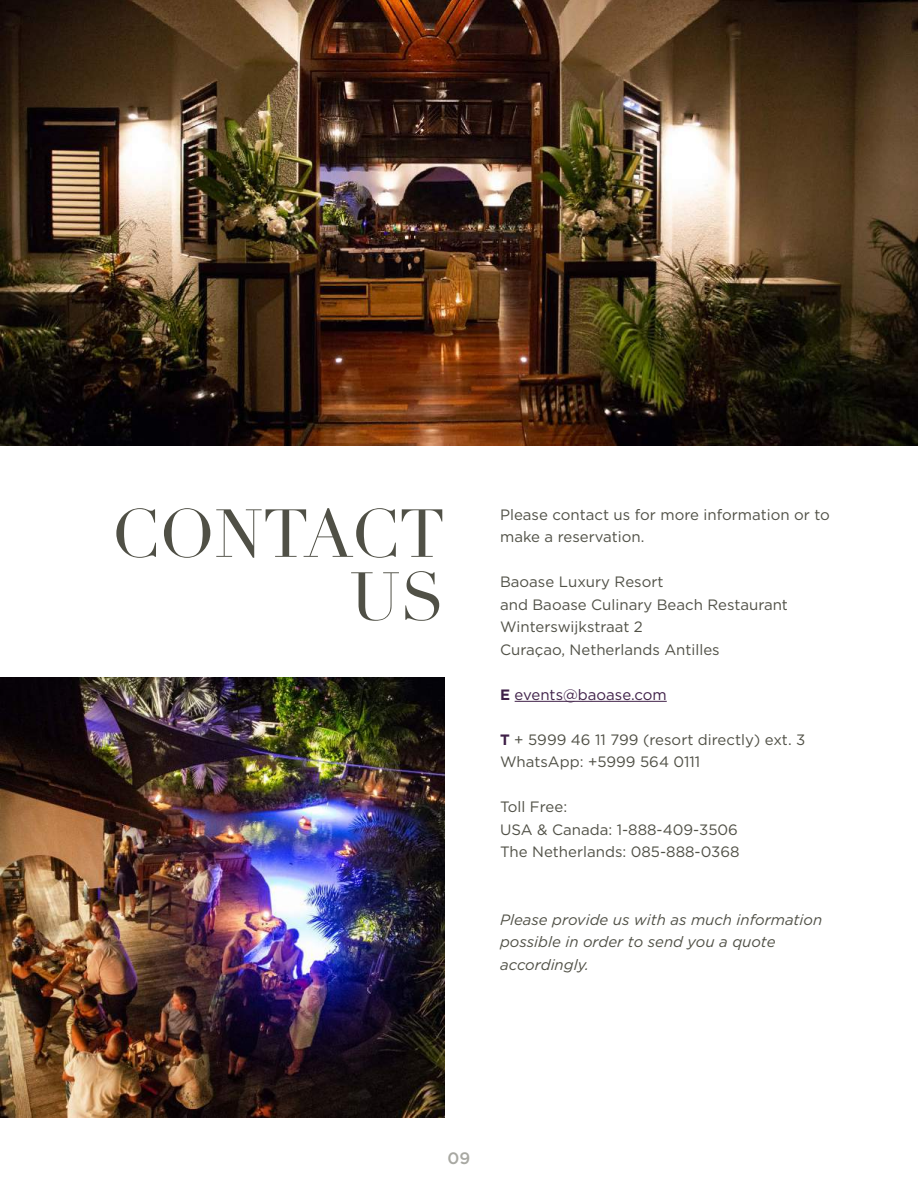
<style>
.page{position:relative;width:918px;height:1188px;background:#fff}
.page>*{position:absolute;margin:0;border:0;box-sizing:border-box;transform-origin:0 0}
.t1{font:66.75px/63px "Didot";color:#505046;text-align:right}
.t2{font:500 16.5px "Gotham";color:#a8a8a2}
.t3{font:15px/22.5px "Gotham";color:#505046}
.t4{font:italic 15px/22.5px "Gotham";color:#505046}
.t5{font:15px "Gotham";color:#3f2048}
.s1{font-weight:700}
.s2{font-weight:700;color:#3f2048}
</style>
<div class="page">
<img style="left:0;top:0;width:918px;height:445px">
<hr style="left:515px;top:701px;width:152px;height:1px;background:#3f2048">
<img style="left:0;top:678px;width:445px;height:439px">
<h1 class="t1" style="left:111px;top:504px;width:335px">CONTACT<br>US</h1>
<p class="t3" style="left:500px;top:503px;width:331px">Please contact us for more information or to make a reservation.</p>
<p class="t3" style="left:500px;top:570px;width:289px">Baoase Luxury Resort<br>and Baoase Culinary Beach Restaurant<br>Winterswijkstraat 2<br>Curaçao, Netherlands Antilles</p>
<p class="t5" style="left:500px;top:685px;width:168px"><span class="s1">E</span> events@baoase.com</p>
<p class="t3" style="left:500px;top:728px;width:307px"><span class="s2">T</span> + 5999 46 11 799 (resort directly) ext. 3<br>WhatsApp: +5999 564 0111</p>
<p class="t3" style="left:500px;top:795px;width:241px">Toll Free:<br>USA &amp; Canada: 1-888-409-3506<br>The Netherlands: 085-888-0368</p>
<p class="t4" style="left:500px;top:908px;width:324px">Please provide us with as much information possible in order to send you a quote accordingly.</p>
<p class="t2" style="left:448px;top:1147px;width:24px">09</p>
</div>
